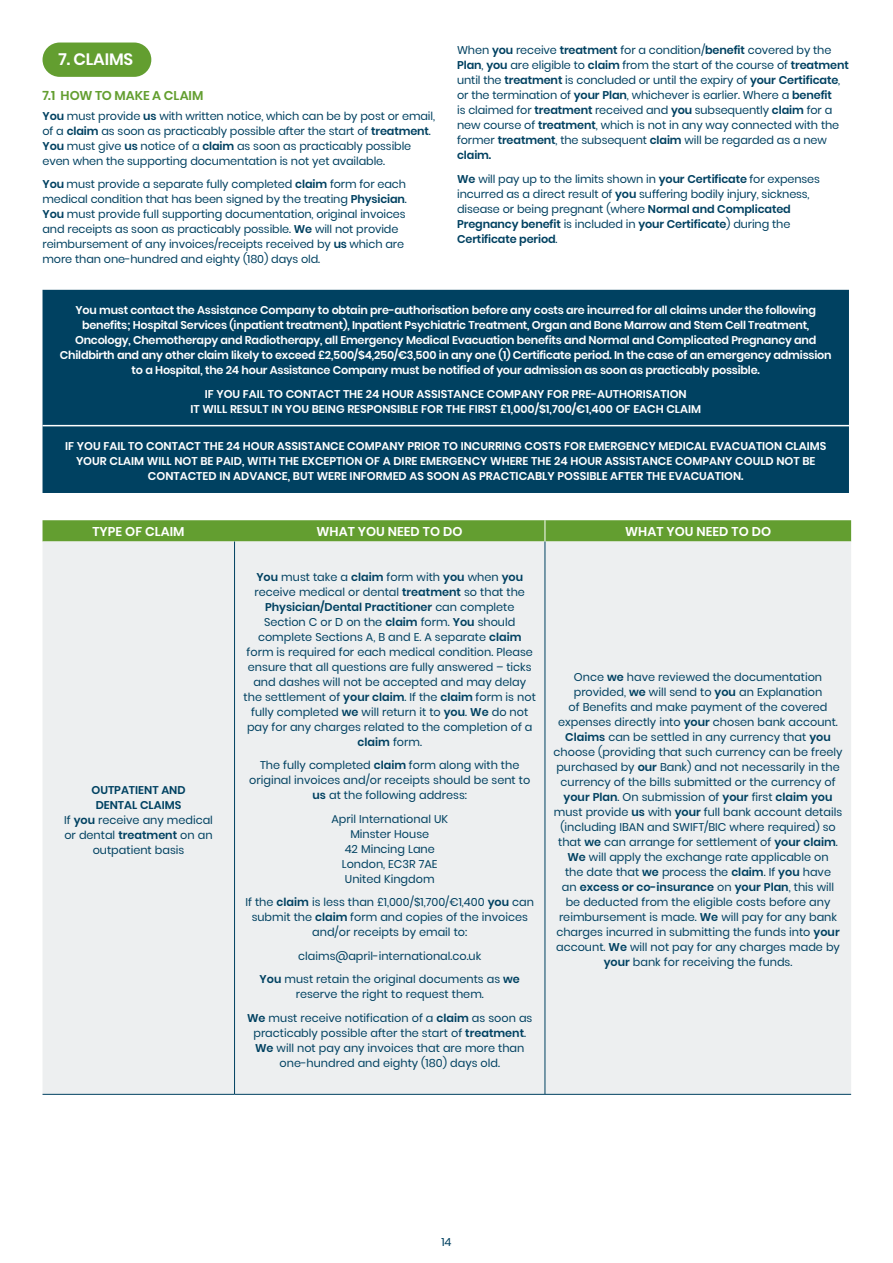
<style>
.page{position:relative;width:893px;height:1263px;background:#fff}
.page>*{position:absolute;margin:0;border:0;box-sizing:border-box;transform-origin:0 0}
.Poppins_semi_bold_11{font:600 16.5px "Poppins";letter-spacing:-.01em;color:#fff}
.Poppins_7_5pt_blue_r{font:600 12.75px "Poppins";color:#fff}
.Boby_Copy_Subheads{font:600 12.75px "Poppins";color:#639e30}
.Poppins_7_5pt_blue_r-2{font:11.25px/15px "Poppins";color:#004161;text-align:center}
.Poppins_7_5pt_blue_r-3{font:600 11.25px/15px "Poppins";letter-spacing:-.02em;color:#fff;text-align:center}
.Poppins_7_5pt_blue_r-4{font:600 11.25px/15px "Poppins";color:#fff;text-align:center}
.s1{font-weight:600}
</style>
<div class="page">
<div style="left:43px;top:43px;width:108px;height:34px;background:#639e30;border-radius:17px"></div>
<div style="left:43px;top:290px;width:806px;height:203px;background:#004161"></div>
<hr style="left:43px;top:425px;width:806px;height:1px;background:#fff">
<div style="left:43px;top:541px;width:808px;height:553px;background:#edeff0"></div>
<hr style="left:545px;top:1094px;width:306px;height:1px;background:#004161">
<div style="left:43px;top:520px;width:808px;height:21px;background:#639e30"></div>
<hr style="left:43px;top:1094px;width:192px;height:1px;background:#004161">
<hr style="left:234px;top:541px;width:1px;height:553px;background:#004161">
<hr style="left:545px;top:541px;width:1px;height:553px;background:#004161">
<hr style="left:235px;top:1094px;width:310px;height:1px;background:#004161">
<p class="Poppins_semi_bold_11" style="left:59px;top:50px;width:76px">7. CLAIMS</p>
<p class="Boby_Copy_Subheads" style="left:43px;top:88px;width:163px">7.1 HOW TO MAKE A CLAIM</p>
<p class="Poppins_7_5pt_blue_r-2" style="left:43px;top:108px;width:394px;text-align:left"><span class="s1">You</span> must provide <span class="s1">us</span> with written notice, which can be by post or email, of a <span class="s1">claim</span> as soon as practicably possible after the start of <span class="s1">treatment</span>.<br><span class="s1">You</span> must give <span class="s1">us</span> notice of a <span class="s1">claim</span> as soon as practicably possible even when the supporting documentation is not yet available.</p>
<p class="Poppins_7_5pt_blue_r-2" style="left:43px;top:177px;width:366px;text-align:left"><span class="s1">You</span> must provide a separate fully completed <span class="s1">claim</span> form for each medical condition that has been signed by the treating <span class="s1">Physician</span>.<br><span class="s1">You</span> must provide full supporting documentation, original invoices and receipts as soon as practicably possible. <span class="s1">We</span> will not provide reimbursement of any invoices/receipts received by <span class="s1">us</span> which are more than one-hundred and eighty (180) days old.</p>
<p class="Poppins_7_5pt_blue_r-2" style="left:457px;top:43px;width:393px;text-align:left">When <span class="s1">you</span> receive <span class="s1">treatment</span> for a condition/<span class="s1">benefit</span> covered by the <span class="s1">Plan</span>, <span class="s1">you</span> are eligible to <span class="s1">claim</span> from the start of the course of <span class="s1">treatment </span>until the <span class="s1">treatment</span> is concluded or until the expiry of <span class="s1">your Certificate</span>, or the termination of <span class="s1">your Plan</span>, whichever is earlier. Where a <span class="s1">benefit<br></span>is claimed for <span class="s1">treatment</span> received and <span class="s1">you</span> subsequently <span class="s1">claim</span> for a new course of <span class="s1">treatment</span>, which is not in any way connected with the former <span class="s1">treatment</span>, the subsequent <span class="s1">claim</span> will be regarded as a new <span class="s1">claim.</span></p>
<p class="Poppins_7_5pt_blue_r-2" style="left:457px;top:171px;width:364px;text-align:left"><span class="s1">We</span> will pay up to the limits shown in <span class="s1">your Certificate</span> for expenses incurred as a direct result of <span class="s1">you</span> suffering bodily injury, sickness, disease or being pregnant (where <span class="s1">Normal and Complicated Pregnancy benefit</span> is included in <span class="s1">your Certificate</span>) during the <span class="s1">Certificate period</span>.</p>
<p class="Poppins_7_5pt_blue_r-3" style="left:60px;top:303px;width:773px">You must contact the Assistance Company to obtain pre-authorisation before any costs are incurred for all claims under the following benefits; Hospital Services (inpatient treatment), Inpatient Psychiatric Treatment, Organ and Bone Marrow and Stem Cell Treatment, Oncology, Chemotherapy and Radiotherapy, all Emergency Medical Evacuation benefits and Normal and Complicated Pregnancy and Childbirth and any other claim likely to exceed £2,500/$4,250/€3,500 in any one (1) Certificate period. In the case of an emergency admission to a Hospital, the 24 hour Assistance Company must be notified of your admission as soon as practicably possible.</p>
<p class="Poppins_7_5pt_blue_r-4" style="left:190px;top:386px;width:512px">IF YOU FAIL TO CONTACT THE 24 HOUR ASSISTANCE COMPANY FOR PRE-AUTHORISATION<br>IT WILL RESULT IN YOU BEING RESPONSIBLE FOR THE FIRST £1,000/$1,700/€1,400 OF EACH CLAIM</p>
<p class="Poppins_7_5pt_blue_r-4" style="left:65px;top:439px;width:763px">IF YOU FAIL TO CONTACT THE 24 HOUR ASSISTANCE COMPANY PRIOR TO INCURRING COSTS FOR EMERGENCY MEDICAL EVACUATION CLAIMS<br>YOUR CLAIM WILL NOT BE PAID, WITH THE EXCEPTION OF A DIRE EMERGENCY WHERE THE 24 HOUR ASSISTANCE COMPANY COULD NOT BE<br>CONTACTED IN ADVANCE, BUT WERE INFORMED AS SOON AS PRACTICABLY POSSIBLE AFTER THE EVACUATION.</p>
<p class="Poppins_7_5pt_blue_r" style="left:93px;top:524px;width:93px">TYPE OF CLAIM</p>
<p class="Poppins_7_5pt_blue_r" style="left:317px;top:524px;width:147px">WHAT YOU NEED TO DO</p>
<p class="Poppins_7_5pt_blue_r" style="left:625px;top:524px;width:147px">WHAT YOU NEED TO DO</p>
<p class="Poppins_7_5pt_blue_r-2" style="left:64px;top:782px;width:150px"><span class="s1">OUTPATIENT AND<br>DENTAL CLAIMS<br></span>If <span class="s1">you</span> receive any medical or dental <span class="s1">treatment</span> on an outpatient basis</p>
<p class="Poppins_7_5pt_blue_r-2" style="left:244px;top:569px;width:294px"><span class="s1">You</span> must take a <span class="s1">claim</span> form with <span class="s1">you</span> when <span class="s1">you </span>receive medical or dental <span class="s1">treatment</span> so that the <span class="s1">Physician/Dental Practitioner</span> can complete Section C or D on the <span class="s1">claim</span> form. <span class="s1">You</span> should complete Sections A, B and E. A separate <span class="s1">claim </span>form is required for each medical condition. Please ensure that all questions are fully answered – ticks and dashes will not be accepted and may delay the settlement of <span class="s1">your claim</span>. If the <span class="s1">claim</span> form is not fully completed <span class="s1">we</span> will return it to <span class="s1">you</span>. <span class="s1">We</span> do not pay for any charges related to the completion of a <span class="s1">claim</span> form.</p>
<p class="Poppins_7_5pt_blue_r-2" style="left:249px;top:758px;width:283px">The fully completed <span class="s1">claim</span> form along with the original invoices and/or receipts should be sent to <span class="s1">us</span> at the following address:</p>
<p class="Poppins_7_5pt_blue_r-2" style="left:331px;top:811px;width:118px">April International UK</p>
<p class="Poppins_7_5pt_blue_r-2" style="left:350px;top:826px;width:80px">Minster House</p>
<p class="Poppins_7_5pt_blue_r-2" style="left:345px;top:841px;width:92px">42 Mincing Lane</p>
<p class="Poppins_7_5pt_blue_r-2" style="left:342px;top:856px;width:97px">London, EC3R 7AE</p>
<p class="Poppins_7_5pt_blue_r-2" style="left:345px;top:871px;width:91px">United Kingdom</p>
<p class="Poppins_7_5pt_blue_r-2" style="left:245px;top:895px;width:290px">If the <span class="s1">claim</span> is less than £1,000/$1,700/€1,400 <span class="s1">you</span> can submit the <span class="s1">claim</span> form and copies of the invoices and/or receipts by email to:</p>
<p class="Poppins_7_5pt_blue_r-2" style="left:298px;top:948px;width:185px">claims@april-international.co.uk</p>
<p class="Poppins_7_5pt_blue_r-2" style="left:260px;top:972px;width:262px"><span class="s1">You</span> must retain the original documents as <span class="s1">we </span>reserve the right to request them.</p>
<p class="Poppins_7_5pt_blue_r-2" style="left:247px;top:1010px;width:287px"><span class="s1">We</span> must receive notification of a <span class="s1">claim</span> as soon as practicably possible after the start of <span class="s1">treatment</span>.<br><span class="s1">We</span> will not pay any invoices that are more than one-hundred and eighty (180) days old.</p>
<p class="Poppins_7_5pt_blue_r-2" style="left:554px;top:670px;width:290px">Once <span class="s1">we</span> have reviewed the documentation provided, <span class="s1">we</span> will send to <span class="s1">you</span> an Explanation<br>of Benefits and make payment of the covered expenses directly into <span class="s1">your</span> chosen bank account.<br><span class="s1">Claims</span> can be settled in any currency that <span class="s1">you </span>choose (providing that such currency can be freely purchased by <span class="s1">our</span> Bank) and not necessarily in the currency of the bills submitted or the currency of <span class="s1">your Plan</span>. On submission of <span class="s1">your</span> first <span class="s1">claim you </span>must provide <span class="s1">us</span> with <span class="s1">your</span> full bank account details (including IBAN and SWIFT/BIC where required) so that <span class="s1">we</span> can arrange for settlement of <span class="s1">your claim</span>.<br><span class="s1">We</span> will apply the exchange rate applicable on<br>the date that <span class="s1">we</span> process the <span class="s1">claim</span>. If <span class="s1">you</span> have<br>an <span class="s1">excess or co-insurance</span> on <span class="s1">your Plan</span>, this will be deducted from the eligible costs before any reimbursement is made. <span class="s1">We</span> will pay for any bank charges incurred in submitting the funds into <span class="s1">your </span>account. <span class="s1">We</span> will not pay for any charges made by <span class="s1">your</span> bank for receiving the funds.</p>
<p class="Poppins_7_5pt_blue_r-2" style="left:441px;top:1235px;width:12px">14</p>
</div>
